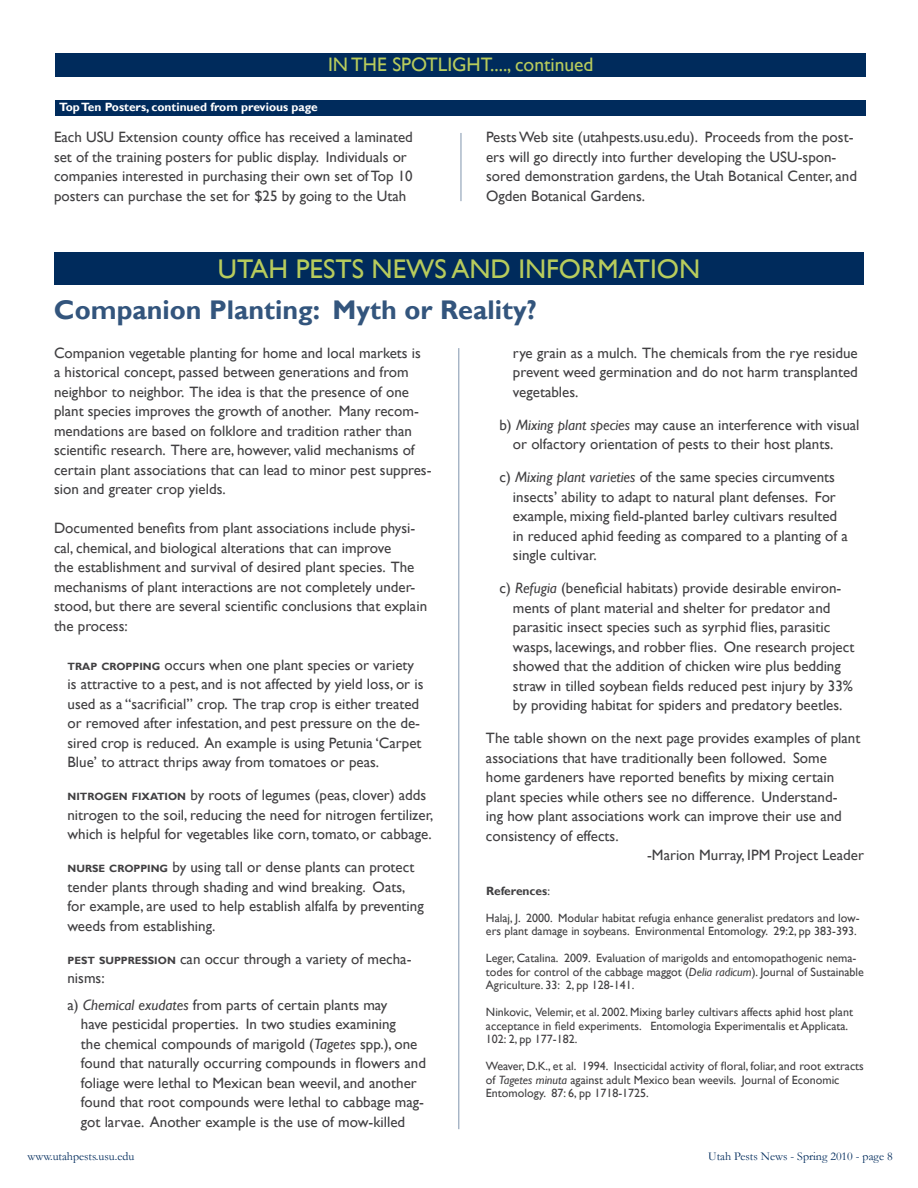
<style>
.page{position:relative;width:918px;height:1188px;background:#fff}
.page>*{position:absolute;margin:0;border:0;box-sizing:border-box;transform-origin:0 0}
.t1{font:700 27px "Gill Sans";color:#33557d}
.t2{font:27px "Gill Sans";color:#b8cc5c}
.t3{font:19.5px "Gill Sans";color:#b8cc5c}
.t4{font:15px/19.5px "Gill Sans";color:#414042}
.t5{font:12px/13.5px "Gill Sans";color:#414042}
.t6{font:12px "Garamond";color:#002b5c}
.t7{font:700 12px "Gill Sans";color:#fff}
.t8{font:700 12px "Gill Sans";color:#414042}
.s1{font-weight:700;font-size:10.5px}
.s2{font-style:italic}
.s3{font-weight:400}
</style>
<div class="page">
<div style="left:54px;top:253px;width:810px;height:32px;background:#002b5c"></div>
<hr style="left:459px;top:348px;width:1px;height:781px;background:#8095ad">
<div style="left:56px;top:53px;width:810px;height:24px;background:#002b5c"></div>
<hr style="left:461px;top:133px;width:1px;height:68px;background:#8095ad">
<div style="left:56px;top:100px;width:810px;height:15px;background:#002b5c"></div>
<p class="t7" style="left:59px;top:100px;width:260px">Top Ten Posters, continued from previous page</p>
<h2 class="t3" style="left:328px;top:53px;width:36px">In the</h2>
<h2 class="t3" style="left:392px;top:53px;width:13px">spotlight</h2>
<h2 class="t3" style="left:490px;top:53px;width:105px">...., continued</h2>
<p class="t4" style="left:54px;top:128px;width:360px">Each USU Extension county office has received a laminated set of the training posters for public display. Individuals or companies interested in purchasing their own set of Top 10 posters can purchase the set for $25 by going to the Utah</p>
<p class="t4" style="left:486px;top:128px;width:373px">Pests Web site (utahpests.usu.edu). Proceeds from the post&shy;ers will go directly into further developing the USU-spon&shy;sored demonstration gardens, the Utah Botanical Center, and Ogden Botanical Gardens.</p>
<h1 class="t2" style="left:218px;top:253px;width:37px">Utah</h1>
<h1 class="t2" style="left:296px;top:253px;width:28px">Pests</h1>
<h1 class="t2" style="left:372px;top:253px;width:20px">news</h1>
<h1 class="t2" style="left:451px;top:253px;width:21px">and</h1>
<h1 class="t2" style="left:518px;top:253px;width:18px">information</h1>
<h1 class="t1" style="left:54px;top:294px;width:485px">Companion Planting: Myth or Reality?</h1>
<p class="t4" style="left:54px;top:343px;width:379px">Companion vegetable planting for home and local markets is<br>a historical concept, passed between generations and from neighbor to neighbor. The idea is that the presence of one plant species improves the growth of another. Many recom&shy;mendations are based on folklore and tradition rather than scientific research. There are, however, valid mechanisms of certain plant associations that can lead to minor pest suppres&shy;sion and greater crop yields.</p>
<p class="t4" style="left:54px;top:519px;width:375px">Documented benefits from plant associations include physi&shy;cal, chemical, and biological alterations that can improve<br>the establishment and survival of desired plant species. The mechanisms of plant interactions are not completely under&shy;stood, but there are several scientific conclusions that explain the process:</p>
<p class="t4" style="left:68px;top:655px;width:357px"><span class="s1">TRAP CROPPING</span> occurs when one plant species or variety is attractive to a pest, and is not affected by yield loss, or is used as a “sacrificial” crop. The trap crop is either treated or removed after infestation, and pest pressure on the de&shy;sired crop is reduced. An example is using Petunia ‘Carpet Blue’ to attract thrips away from tomatoes or peas.</p>
<p class="t4" style="left:67px;top:786px;width:367px"><span class="s1">NITROGEN FIXATION</span> by roots of legumes (peas, clover) adds nitrogen to the soil, reducing the need for nitrogen fertilizer, which is helpful for vegetables like corn, tomato, or cabbage.</p>
<p class="t4" style="left:68px;top:858px;width:358px"><span class="s1">NURSE CROPPING</span> by using tall or dense plants can protect tender plants through shading and wind breaking. Oats, for example, are used to help establish alfalfa by preventing weeds from establishing.</p>
<p class="t4" style="left:67px;top:949px;width:346px"><span class="s1">PEST SUPPRESSION</span> can occur through a variety of mecha&shy;nisms:</p>
<p class="t4" style="left:81px;top:995px;width:347px;text-indent:-13px">a) <span class="s2">Chemical exudates</span> from parts of certain plants may<br>have pesticidal properties. In two studies examining<br>the chemical compounds of marigold (<span class="s2">Tagetes</span> spp.), one found that naturally occurring compounds in flowers and foliage were lethal to Mexican bean weevil, and another found that root compounds were lethal to cabbage mag&shy;got larvae. Another example is the use of mow-killed</p>
<p class="t4" style="left:513px;top:343px;width:346px;text-align:justify">rye grain as a mulch. The chemicals from the rye residue prevent weed germination and do not harm transplanted vegetables.</p>
<p class="t4" style="left:513px;top:415px;width:348px;text-indent:-14px">b) <span class="s2">Mixing plant species</span> may cause an interference with visual or olfactory orientation of pests to their host plants.</p>
<p class="t4" style="left:513px;top:468px;width:336px;text-indent:-14px">c) <span class="s2">Mixing plant varieties</span> of the same species circumvents insects’ ability to adapt to natural plant defenses. For example, mixing field-planted barley cultivars resulted in reduced aphid feeding as compared to a planting of a single cultivar.</p>
<p class="t4" style="left:513px;top:579px;width:343px;text-indent:-14px">c) <span class="s2">Refugia</span> (beneficial habitats) provide desirable environ&shy;ments of plant material and shelter for predator and parasitic insect species such as syrphid flies, parasitic wasps, lacewings, and robber flies. One research project showed that the addition of chicken wire plus bedding straw in tilled soybean fields reduced pest injury by 33% by providing habitat for spiders and predatory beetles.</p>
<p class="t4" style="left:486px;top:729px;width:376px">The table shown on the next page provides examples of plant</p>
<p class="t4" style="left:486px;top:748px;width:342px">associations that have traditionally been followed. Some</p>
<p class="t4" style="left:486px;top:768px;width:350px">home gardeners have reported benefits by mixing certain</p>
<p class="t4" style="left:486px;top:787px;width:353px">plant species while others see no difference. Understand-</p>
<p class="t4" style="left:486px;top:807px;width:357px">ing how plant associations work can improve their use and</p>
<p class="t4" style="left:486px;top:826px;width:134px">consistency of effects.</p>
<p class="t4" style="left:647px;top:846px;width:218px">-Marion Murray, IPM Project Leader</p>
<p class="t8" style="left:486px;top:884px;width:65px">References<span class="s3">:</span></p>
<p class="t5" style="left:486px;top:911px;width:375px">Halaj, J. 2000. Modular habitat refugia enhance generalist predators and low&shy;ers plant damage in soybeans. Environmental Entomology. 29:2, pp 383-393.</p>
<p class="t5" style="left:486px;top:952px;width:379px">Leger, Catalina. 2009. Evaluation of marigolds and entomopathogenic nema&shy;todes for control of the cabbage maggot (<span class="s2">Delia radicum</span>). Journal of Sustainable<br>Agriculture. 33: 2, pp 128-141.</p>
<p class="t5" style="left:486px;top:1006px;width:369px">Ninkovic, Velemir, et al. 2002. Mixing barley cultivars affects aphid host plant acceptance in field experiments. Entomologia Experimentalis et Applicata.<br>102: 2, pp 177-182.</p>
<p class="t5" style="left:486px;top:1060px;width:379px">Weaver, D.K., et al. 1994. Insecticidal activity of floral, foliar, and root extracts of <span class="s2">Tagetes minuta</span> against adult Mexico bean weevils. Journal of Economic<br>Entomology. 87: 6, pp 1718-1725.</p>
<p class="t6" style="left:27px;top:1148px;width:108px">www.utahpests.usu.edu</p>
<p class="t6" style="left:708px;top:1148px;width:186px">Utah Pests News - Spring 2010 - page 8</p>
</div>
